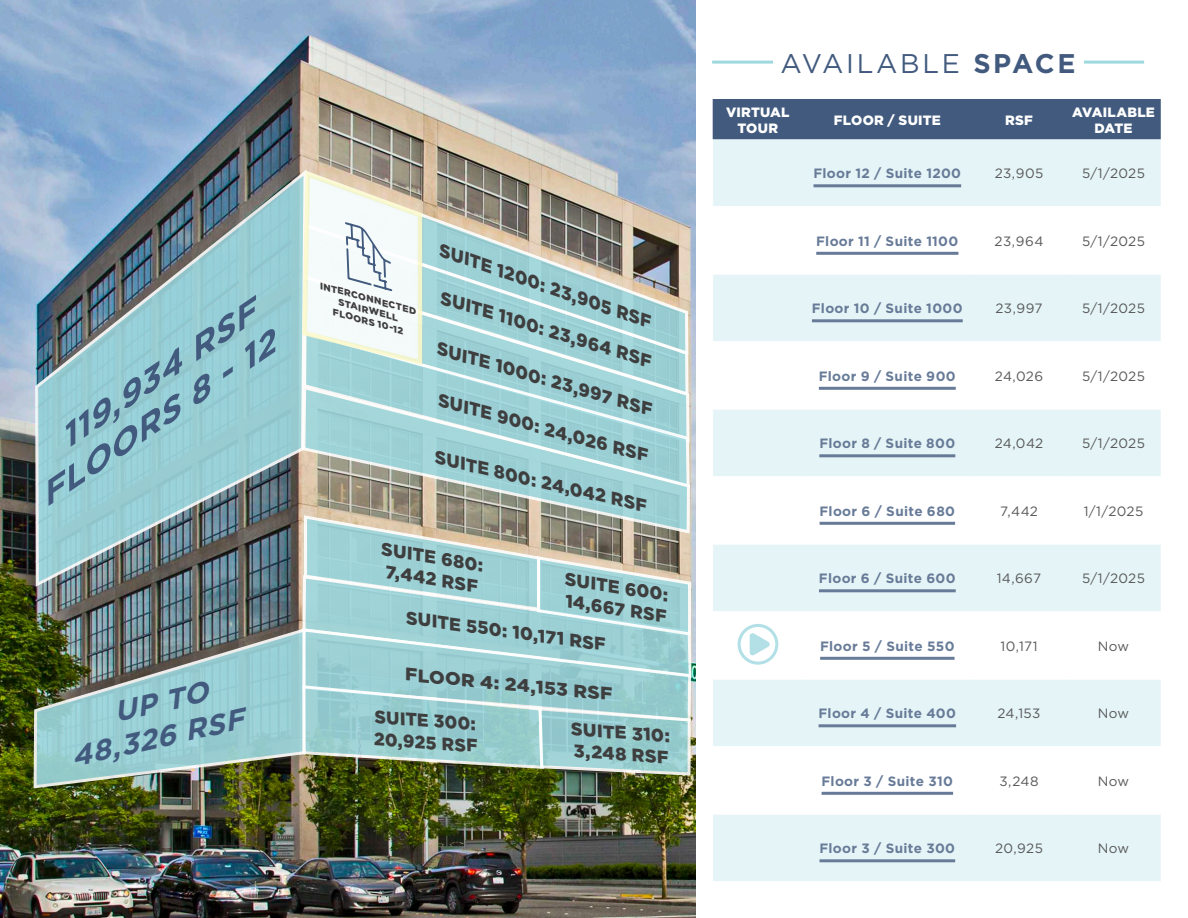
<style>
.page{position:relative;width:1188px;height:918px;background:#fff}
.page>*{position:absolute;margin:0;border:0;box-sizing:border-box;transform-origin:0 0}
.Table_Comments{font:italic 700 30.45px "Gotham";color:#415a7e;scale:1.24 1}
.Table_Comments-2{font:italic 700 28.5px "Gotham";color:#415a7e}
.t1{font:27px "Gotham";letter-spacing:.1em;color:#415a7e}
.Table_Copy_2{font:italic 900 18px "Gotham";color:#3e3e3f}
.Table_Copy_2-2{font:900 18px "Gotham";color:#3e3e3f}
.Table_Copy_2-3{font:900 18px "Gotham";color:#3e3e3f;scale:.96 1}
.Table_Copy_2-4{font:900 18px "Gotham";color:#3e3e3f;scale:1.05 1}
.Table_Copy{font:700 13.5px "Gotham";letter-spacing:.025em;color:#677b98}
.Table_Copy-2{font:13.5px "Gotham";letter-spacing:.02em;color:#57585a}
.Table_Subject{font:900 13.5px/16.2px "Gotham";letter-spacing:.015em;color:#fff;text-align:center}
.Table_Copy_2-5{font:italic 900 9.15px "Gotham";color:#3e3e3f;scale:1.05 1}
.s1{font-weight:700}
</style>
<div class="page">
<img style="left:0;top:0;width:695px;height:918px">
<hr style="left:712px;top:61px;width:432px;height:3px;background:#9ed9e0">
<svg style="left:32px;top:626px;width:275px;height:164px"></svg>
<img style="left:34px;top:168px;width:274px;height:420px">
<svg style="left:301px;top:384px;width:391px;height:130px;background:#a5b1a7"></svg>
<img style="left:304px;top:169px;width:386px;height:160px">
<svg style="left:302px;top:329px;width:389px;height:160px;background:#a5d1d4"></svg>
<img style="left:35px;top:514px;width:658px;height:273px">
<div style="left:713px;top:99px;width:448px;height:41px;background:#415a7e"></div>
<svg style="left:713px;top:140px;width:448px;height:741px;fill:#e5f4f6"></svg>
<hr style="left:1066px;top:206px;width:95px;height:1px;background:#fff">
<hr style="left:1066px;top:274px;width:95px;height:1px;background:#fff">
<hr style="left:1066px;top:341px;width:95px;height:1px;background:#fff">
<hr style="left:1066px;top:409px;width:95px;height:1px;background:#fff">
<hr style="left:1066px;top:476px;width:95px;height:1px;background:#fff">
<hr style="left:1066px;top:544px;width:95px;height:1px;background:#fff">
<hr style="left:1066px;top:611px;width:95px;height:1px;background:#fff">
<hr style="left:1066px;top:679px;width:95px;height:1px;background:#fff">
<hr style="left:1066px;top:746px;width:95px;height:1px;background:#fff">
<hr style="left:1066px;top:814px;width:95px;height:1px;background:#fff">
<hr style="left:712px;top:206px;width:91px;height:1px;background:#fff">
<hr style="left:803px;top:206px;width:169px;height:1px;background:#fff">
<hr style="left:712px;top:274px;width:91px;height:1px;background:#fff">
<hr style="left:803px;top:274px;width:169px;height:1px;background:#fff">
<hr style="left:712px;top:341px;width:91px;height:1px;background:#fff">
<hr style="left:803px;top:341px;width:169px;height:1px;background:#fff">
<hr style="left:712px;top:409px;width:91px;height:1px;background:#fff">
<hr style="left:803px;top:409px;width:169px;height:1px;background:#fff">
<hr style="left:712px;top:476px;width:91px;height:1px;background:#fff">
<hr style="left:803px;top:476px;width:169px;height:1px;background:#fff">
<hr style="left:712px;top:544px;width:91px;height:1px;background:#fff">
<hr style="left:803px;top:544px;width:169px;height:1px;background:#fff">
<hr style="left:712px;top:611px;width:91px;height:1px;background:#fff">
<hr style="left:803px;top:611px;width:169px;height:1px;background:#fff">
<hr style="left:712px;top:679px;width:91px;height:1px;background:#fff">
<hr style="left:803px;top:679px;width:169px;height:1px;background:#fff">
<hr style="left:712px;top:746px;width:91px;height:1px;background:#fff">
<hr style="left:803px;top:746px;width:169px;height:1px;background:#fff">
<hr style="left:712px;top:814px;width:91px;height:1px;background:#fff">
<hr style="left:803px;top:814px;width:169px;height:1px;background:#fff">
<hr style="left:972px;top:206px;width:94px;height:1px;background:#fff">
<hr style="left:972px;top:274px;width:94px;height:1px;background:#fff">
<hr style="left:972px;top:341px;width:94px;height:1px;background:#fff">
<hr style="left:972px;top:409px;width:94px;height:1px;background:#fff">
<hr style="left:972px;top:476px;width:94px;height:1px;background:#fff">
<hr style="left:972px;top:544px;width:94px;height:1px;background:#fff">
<hr style="left:972px;top:611px;width:94px;height:1px;background:#fff">
<hr style="left:972px;top:679px;width:94px;height:1px;background:#fff">
<hr style="left:972px;top:746px;width:94px;height:1px;background:#fff">
<hr style="left:972px;top:814px;width:94px;height:1px;background:#fff">
<hr style="left:814px;top:184px;width:147px;height:3px;background:#677b98">
<hr style="left:816px;top:252px;width:142px;height:3px;background:#677b98">
<hr style="left:812px;top:319px;width:151px;height:3px;background:#677b98">
<hr style="left:819px;top:387px;width:137px;height:3px;background:#677b98">
<hr style="left:819px;top:454px;width:136px;height:3px;background:#677b98">
<hr style="left:820px;top:522px;width:135px;height:3px;background:#677b98">
<hr style="left:819px;top:589px;width:137px;height:3px;background:#677b98">
<svg style="left:749px;top:633px;width:21px;height:24px"></svg>
<div style="left:738px;top:624px;width:40px;height:41px;border:3px solid #b2e0e6;border-radius:50%"></div>
<hr style="left:820px;top:657px;width:135px;height:3px;background:#677b98">
<hr style="left:819px;top:724px;width:137px;height:3px;background:#677b98">
<hr style="left:822px;top:792px;width:131px;height:3px;background:#677b98">
<hr style="left:820px;top:859px;width:135px;height:3px;background:#677b98">
<div style="left:773px;top:44px;width:310px;height:36px;background:#fff"></div>
<svg style="left:301px;top:170px;width:123px;height:196px"></svg>
<p class="Table_Comments" style="left:48px;top:425px;width:189px;rotate:-34deg">119,934 RSF</p>
<p class="Table_Comments" style="left:28px;top:482px;width:227px;rotate:-34deg">FLOORS 8 - 12</p>
<p class="Table_Comments-2" style="left:110px;top:694px;width:97px;rotate:-13deg">UP TO</p>
<p class="Table_Comments-2" style="left:67px;top:739px;width:178px;rotate:-13deg">48,326 RSF</p>
<p class="Table_Copy_2-5" style="left:322px;top:280px;width:96px;rotate:15deg">INTERCONNECTED</p>
<p class="Table_Copy_2-5" style="left:341px;top:296px;width:60px;rotate:15deg">STAIRWELL</p>
<p class="Table_Copy_2-5" style="left:335px;top:306px;width:71px;rotate:15deg">FLOORS 10-12</p>
<p class="Table_Copy_2" style="left:445px;top:238px;width:225px;rotate:19deg">SUITE 1200: 23,905 RSF</p>
<p class="Table_Copy_2" style="left:446px;top:286px;width:222px;rotate:17deg">SUITE 1100: 23,964 RSF</p>
<p class="Table_Copy_2" style="left:442px;top:336px;width:225px;rotate:16deg">SUITE 1000: 23,997 RSF</p>
<p class="Table_Copy_2" style="left:443px;top:388px;width:219px;rotate:15deg">SUITE 900: 24,026 RSF</p>
<p class="Table_Copy_2" style="left:439px;top:445px;width:219px;rotate:13deg">SUITE 800: 24,042 RSF</p>
<p class="Table_Copy_2-2" style="left:384px;top:537px;width:104px;rotate:9deg">SUITE 680:</p>
<p class="Table_Copy_2-2" style="left:388px;top:559px;width:95px;rotate:9deg">7,442 RSF</p>
<p class="Table_Copy_2-2" style="left:568px;top:567px;width:106px;rotate:9deg">SUITE 600:</p>
<p class="Table_Copy_2-2" style="left:568px;top:588px;width:104px;rotate:9deg">14,667 RSF</p>
<p class="Table_Copy_2-2" style="left:409px;top:605px;width:203px;rotate:8deg">SUITE 550: 10,171 RSF</p>
<p class="Table_Copy_2-4" style="left:407px;top:661px;width:200px;rotate:6deg">FLOOR 4: 24,153 RSF</p>
<p class="Table_Copy_2-3" style="left:376px;top:705px;width:107px;rotate:4deg">SUITE 300:</p>
<p class="Table_Copy_2-3" style="left:375px;top:726px;width:109px;rotate:4deg">20,925 RSF</p>
<p class="Table_Copy_2-2" style="left:573px;top:717px;width:100px;rotate:4deg">SUITE 310:</p>
<p class="Table_Copy_2-2" style="left:575px;top:738px;width:96px;rotate:4deg">3,248 RSF</p>
<p class="t1" style="left:781px;top:46px;width:297px">AVAILABLE <span class="s1">SPACE</span></p>
<p class="Table_Subject" style="left:726px;top:104px;width:65px">VIRTUAL<br>TOUR</p>
<p class="Table_Subject" style="left:834px;top:112px;width:108px">FLOOR / SUITE</p>
<p class="Table_Subject" style="left:1005px;top:112px;width:29px">RSF</p>
<p class="Table_Subject" style="left:1072px;top:104px;width:84px">AVAILABLE</p>
<p class="Table_Subject" style="left:1095px;top:120px;width:39px">DATE</p>
<p class="Table_Copy" style="left:814px;top:165px;width:149px">Floor 12 / Suite 1200</p>
<p class="Table_Copy-2" style="left:995px;top:165px;width:50px">23,905</p>
<p class="Table_Copy-2" style="left:1082px;top:165px;width:64px">5/1/2025</p>
<p class="Table_Copy" style="left:816px;top:232px;width:144px">Floor 11 / Suite 1100</p>
<p class="Table_Copy-2" style="left:995px;top:232px;width:50px">23,964</p>
<p class="Table_Copy-2" style="left:1082px;top:232px;width:64px">5/1/2025</p>
<p class="Table_Copy" style="left:812px;top:300px;width:152px">Floor 10 / Suite 1000</p>
<p class="Table_Copy-2" style="left:996px;top:300px;width:49px">23,997</p>
<p class="Table_Copy-2" style="left:1082px;top:300px;width:64px">5/1/2025</p>
<p class="Table_Copy" style="left:819px;top:367px;width:138px">Floor 9 / Suite 900</p>
<p class="Table_Copy-2" style="left:995px;top:367px;width:50px">24,026</p>
<p class="Table_Copy-2" style="left:1082px;top:367px;width:64px">5/1/2025</p>
<p class="Table_Copy" style="left:819px;top:435px;width:137px">Floor 8 / Suite 800</p>
<p class="Table_Copy-2" style="left:995px;top:435px;width:50px">24,042</p>
<p class="Table_Copy-2" style="left:1082px;top:435px;width:64px">5/1/2025</p>
<p class="Table_Copy" style="left:820px;top:502px;width:137px">Floor 6 / Suite 680</p>
<p class="Table_Copy-2" style="left:1000px;top:502px;width:39px">7,442</p>
<p class="Table_Copy-2" style="left:1084px;top:502px;width:61px">1/1/2025</p>
<p class="Table_Copy" style="left:819px;top:570px;width:138px">Floor 6 / Suite 600</p>
<p class="Table_Copy-2" style="left:997px;top:570px;width:46px">14,667</p>
<p class="Table_Copy-2" style="left:1082px;top:570px;width:64px">5/1/2025</p>
<p class="Table_Copy" style="left:820px;top:637px;width:136px">Floor 5 / Suite 550</p>
<p class="Table_Copy-2" style="left:1000px;top:637px;width:39px">10,171</p>
<p class="Table_Copy-2" style="left:1098px;top:637px;width:33px">Now</p>
<p class="Table_Copy" style="left:819px;top:705px;width:139px">Floor 4 / Suite 400</p>
<p class="Table_Copy-2" style="left:997px;top:705px;width:45px">24,153</p>
<p class="Table_Copy-2" style="left:1098px;top:705px;width:33px">Now</p>
<p class="Table_Copy" style="left:822px;top:772px;width:133px">Floor 3 / Suite 310</p>
<p class="Table_Copy-2" style="left:1000px;top:772px;width:41px">3,248</p>
<p class="Table_Copy-2" style="left:1098px;top:772px;width:33px">Now</p>
<p class="Table_Copy" style="left:820px;top:840px;width:137px">Floor 3 / Suite 300</p>
<p class="Table_Copy-2" style="left:995px;top:840px;width:49px">20,925</p>
<p class="Table_Copy-2" style="left:1098px;top:840px;width:33px">Now</p>
</div>
